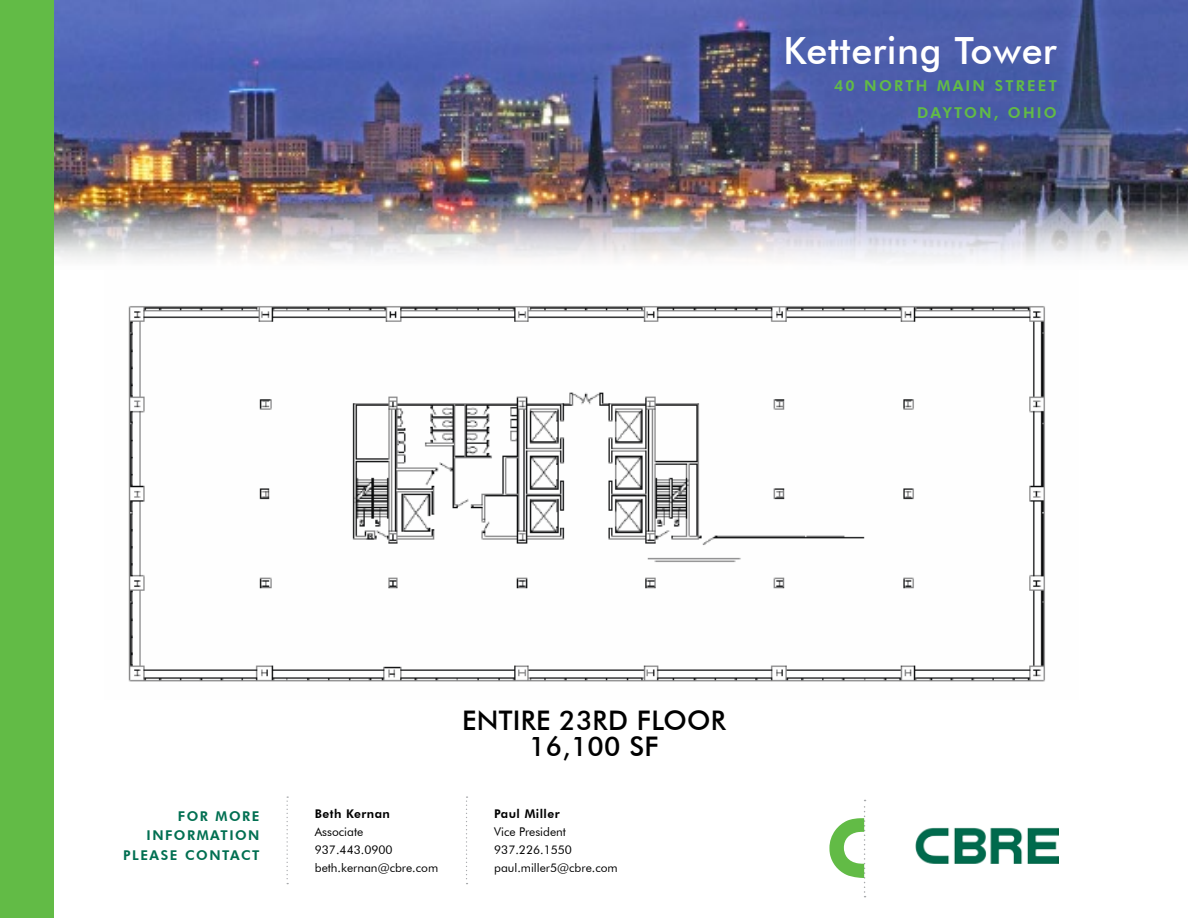
<style>
.page{position:relative;width:1188px;height:918px;background:#fff}
.page>*{position:absolute;margin:0;border:0;box-sizing:border-box;transform-origin:0 0}
.t1{font:500 37.5px "Futura BT";letter-spacing:.01em;color:#fff}
.t2{font:500 27px/25.5px "Futura BT";letter-spacing:.01em;color:#000;text-align:center}
.t3{font:800 15px/27px "Futura BT";letter-spacing:.15em;color:#62bb46;text-align:right}
.t4{font:800 13.5px "Futura BT";letter-spacing:.11em;color:#006f51}
.t5{font:12px/18px "Futura BT";color:#000}
.t6{font:800 12px "Futura BT";letter-spacing:.04em;color:#000}
</style>
<div class="page">
<img style="left:54px;top:0;width:1134px;height:260px">
<div style="left:0;top:0;width:54px;height:918px;background:#62bb46"></div>
<img style="left:915px;top:828px;width:144px;height:35px">
<svg style="left:466px;top:797px;width:2px;height:87px"></svg>
<svg style="left:287px;top:797px;width:1px;height:87px"></svg>
<svg style="left:829px;top:800px;width:37px;height:97px"></svg>
<img style="left:128px;top:306px;width:917px;height:376px">
<h1 class="t1" style="left:783px;top:28px;width:275px">Kettering Tower</h1>
<p class="t3" style="left:834px;top:72px;width:224px">40 NORTH MAIN STREET<br>DAYTON, OHIO</p>
<p class="t4" style="left:178px;top:808px;width:21px">FOR</p>
<p class="t4" style="left:216px;top:808px;width:12px">MORE</p>
<p class="t4" style="left:147px;top:827px;width:39px">INFORMATIO</p>
<p class="t4" style="left:248px;top:827px;width:13px">N</p>
<p class="t4" style="left:123px;top:847px;width:27px">PLEASE</p>
<p class="t4" style="left:185px;top:847px;width:75px">CONTACT</p>
<p class="t6" style="left:315px;top:806px;width:77px">BETH KERNAN</p>
<p class="t5" style="left:315px;top:822px;width:125px">Associate<br>937.443.0900 beth.kernan@cbre.com</p>
<h2 class="t2" style="left:462px;top:708px;width:265px">entire 23rd floor<br>16,100 SF</h2>
<p class="t6" style="left:494px;top:806px;width:67px">PAUL MILLER</p>
<p class="t5" style="left:494px;top:822px;width:125px">Vice President<br>937.226.1550 paul.miller5@cbre.com</p>
</div>
